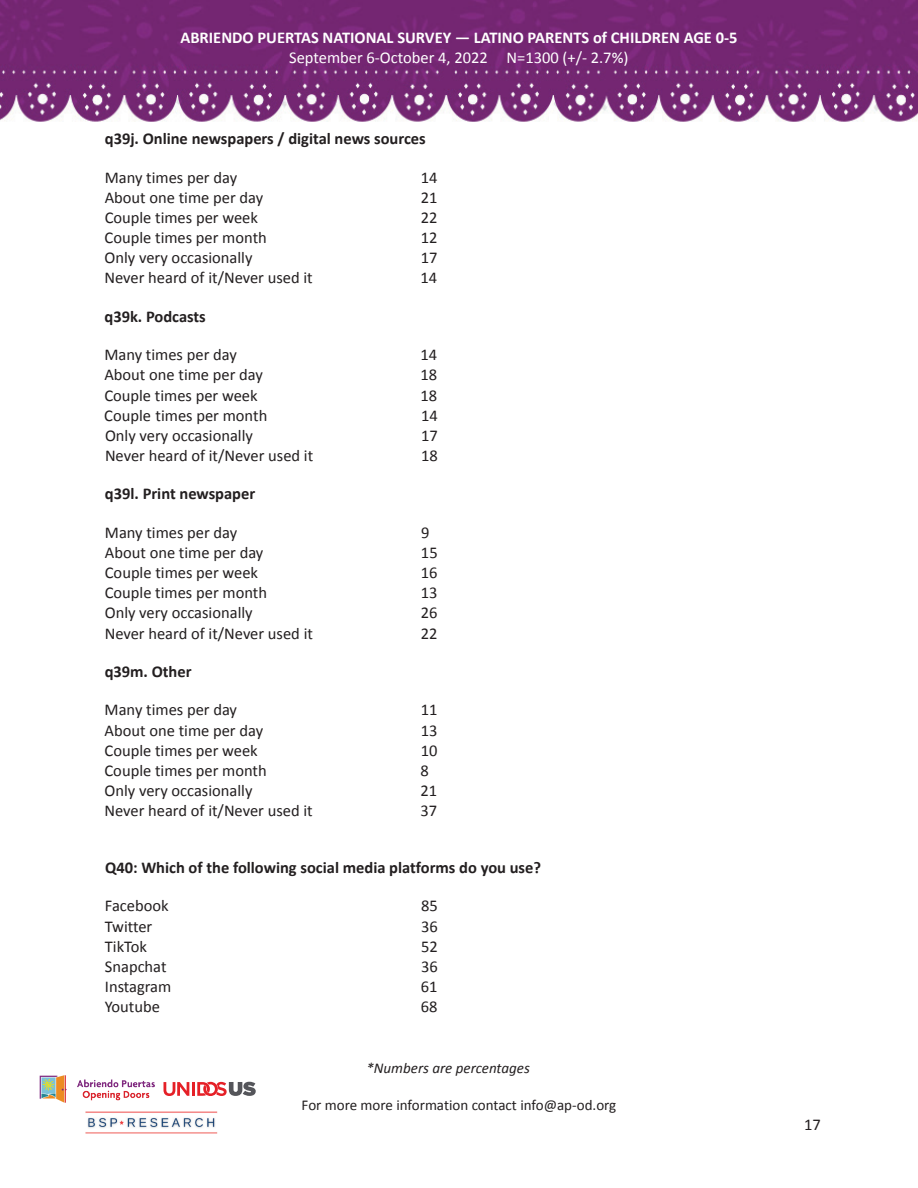
<style>
.page{position:relative;width:918px;height:1188px;background:#fff}
.page>*{position:absolute;margin:0;border:0;box-sizing:border-box;transform-origin:0 0}
.t1{font:16.5px "Calibri";color:#231f20}
.t2{font:700 16.5px "Calibri";color:#231f20}
.t3{font:700 16.5px "Calibri";color:#fff}
.t4{font:16.5px "Calibri";color:#fff}
.t5{font:15px "Calibri";color:#231f20}
.t6{font:italic 15px "Calibri";color:#231f20}
</style>
<div class="page">
<img style="left:0;top:0;width:918px;height:122px">
<img style="left:39px;top:1075px;width:116px;height:28px">
<img style="left:86px;top:1111px;width:132px;height:23px">
<svg style="left:163px;top:1082px;width:26px;height:14px"></svg>
<hr style="left:192px;top:1082px;width:3px;height:14px;background:#e52027">
<svg style="left:197px;top:1082px;width:59px;height:14px"></svg>
<p class="t3" style="left:180px;top:27px;width:559px">ABRIENDO PUERTAS NATIONAL SURVEY — LATINO PARENTS of CHILDREN AGE 0-5</p>
<p class="t4" style="left:289px;top:47px;width:341px">September 6-October 4, 2022 N=1300 (+/- 2.7%)</p>
<p class="t2" style="left:105px;top:128px;width:323px">q39j. Online newspapers / digital news sources</p>
<p class="t1" style="left:105px;top:167px;width:134px">Many times per day</p>
<p class="t1" style="left:421px;top:167px;width:18px">14</p>
<p class="t1" style="left:105px;top:187px;width:160px">About one time per day</p>
<p class="t1" style="left:421px;top:187px;width:18px">21</p>
<p class="t1" style="left:105px;top:207px;width:155px">Couple times per week</p>
<p class="t1" style="left:421px;top:207px;width:18px">22</p>
<p class="t1" style="left:105px;top:227px;width:164px">Couple times per month</p>
<p class="t1" style="left:421px;top:227px;width:18px">12</p>
<p class="t1" style="left:105px;top:247px;width:149px">Only very occasionally</p>
<p class="t1" style="left:421px;top:247px;width:18px">17</p>
<p class="t1" style="left:105px;top:267px;width:210px">Never heard of it/Never used it</p>
<p class="t1" style="left:421px;top:267px;width:18px">14</p>
<p class="t2" style="left:105px;top:306px;width:103px">q39k. Podcasts</p>
<p class="t1" style="left:104px;top:344px;width:134px">Many times per day</p>
<p class="t1" style="left:421px;top:344px;width:18px">14</p>
<p class="t1" style="left:104px;top:364px;width:160px">About one time per day</p>
<p class="t1" style="left:421px;top:364px;width:18px">18</p>
<p class="t1" style="left:104px;top:385px;width:155px">Couple times per week</p>
<p class="t1" style="left:420px;top:385px;width:18px">18</p>
<p class="t1" style="left:104px;top:405px;width:165px">Couple times per month</p>
<p class="t1" style="left:421px;top:405px;width:18px">14</p>
<p class="t1" style="left:105px;top:425px;width:149px">Only very occasionally</p>
<p class="t1" style="left:421px;top:425px;width:18px">17</p>
<p class="t1" style="left:105px;top:445px;width:210px">Never heard of it/Never used it</p>
<p class="t1" style="left:421px;top:445px;width:18px">18</p>
<p class="t2" style="left:105px;top:483px;width:152px">q39l. Print newspaper</p>
<p class="t1" style="left:105px;top:522px;width:134px">Many times per day</p>
<p class="t1" style="left:421px;top:522px;width:10px">9</p>
<p class="t1" style="left:105px;top:542px;width:160px">About one time per day</p>
<p class="t1" style="left:421px;top:542px;width:18px">15</p>
<p class="t1" style="left:105px;top:562px;width:155px">Couple times per week</p>
<p class="t1" style="left:421px;top:562px;width:18px">16</p>
<p class="t1" style="left:105px;top:582px;width:164px">Couple times per month</p>
<p class="t1" style="left:421px;top:582px;width:18px">13</p>
<p class="t1" style="left:105px;top:603px;width:149px">Only very occasionally</p>
<p class="t1" style="left:421px;top:603px;width:18px">26</p>
<p class="t1" style="left:105px;top:623px;width:210px">Never heard of it/Never used it</p>
<p class="t1" style="left:421px;top:623px;width:18px">22</p>
<p class="t2" style="left:105px;top:661px;width:88px">q39m. Other</p>
<p class="t1" style="left:105px;top:700px;width:134px">Many times per day</p>
<p class="t1" style="left:421px;top:700px;width:18px">11</p>
<p class="t1" style="left:105px;top:720px;width:160px">About one time per day</p>
<p class="t1" style="left:421px;top:720px;width:18px">13</p>
<p class="t1" style="left:105px;top:740px;width:155px">Couple times per week</p>
<p class="t1" style="left:421px;top:740px;width:18px">10</p>
<p class="t1" style="left:105px;top:760px;width:164px">Couple times per month</p>
<p class="t1" style="left:421px;top:760px;width:10px">8</p>
<p class="t1" style="left:105px;top:780px;width:149px">Only very occasionally</p>
<p class="t1" style="left:421px;top:780px;width:18px">21</p>
<p class="t1" style="left:104px;top:800px;width:210px">Never heard of it/Never used it</p>
<p class="t1" style="left:421px;top:800px;width:18px">37</p>
<p class="t2" style="left:105px;top:857px;width:438px">Q40: Which of the following social media platforms do you use?</p>
<p class="t1" style="left:105px;top:895px;width:65px">Facebook</p>
<p class="t1" style="left:421px;top:895px;width:18px">85</p>
<p class="t1" style="left:105px;top:916px;width:49px">Twitter</p>
<p class="t1" style="left:421px;top:916px;width:18px">36</p>
<p class="t1" style="left:105px;top:936px;width:44px">TikTok</p>
<p class="t1" style="left:421px;top:936px;width:18px">52</p>
<p class="t1" style="left:105px;top:956px;width:63px">Snapchat</p>
<p class="t1" style="left:421px;top:956px;width:18px">36</p>
<p class="t1" style="left:105px;top:976px;width:68px">Instagram</p>
<p class="t1" style="left:421px;top:976px;width:18px">61</p>
<p class="t1" style="left:105px;top:996px;width:57px">Youtube</p>
<p class="t1" style="left:421px;top:996px;width:18px">68</p>
<p class="t6" style="left:366px;top:1058px;width:165px">*Numbers are percentages</p>
<p class="t5" style="left:302px;top:1096px;width:316px">For more more information contact info@ap-od.org</p>
<p class="t1" style="left:804px;top:1114px;width:18px">17</p>
</div>
